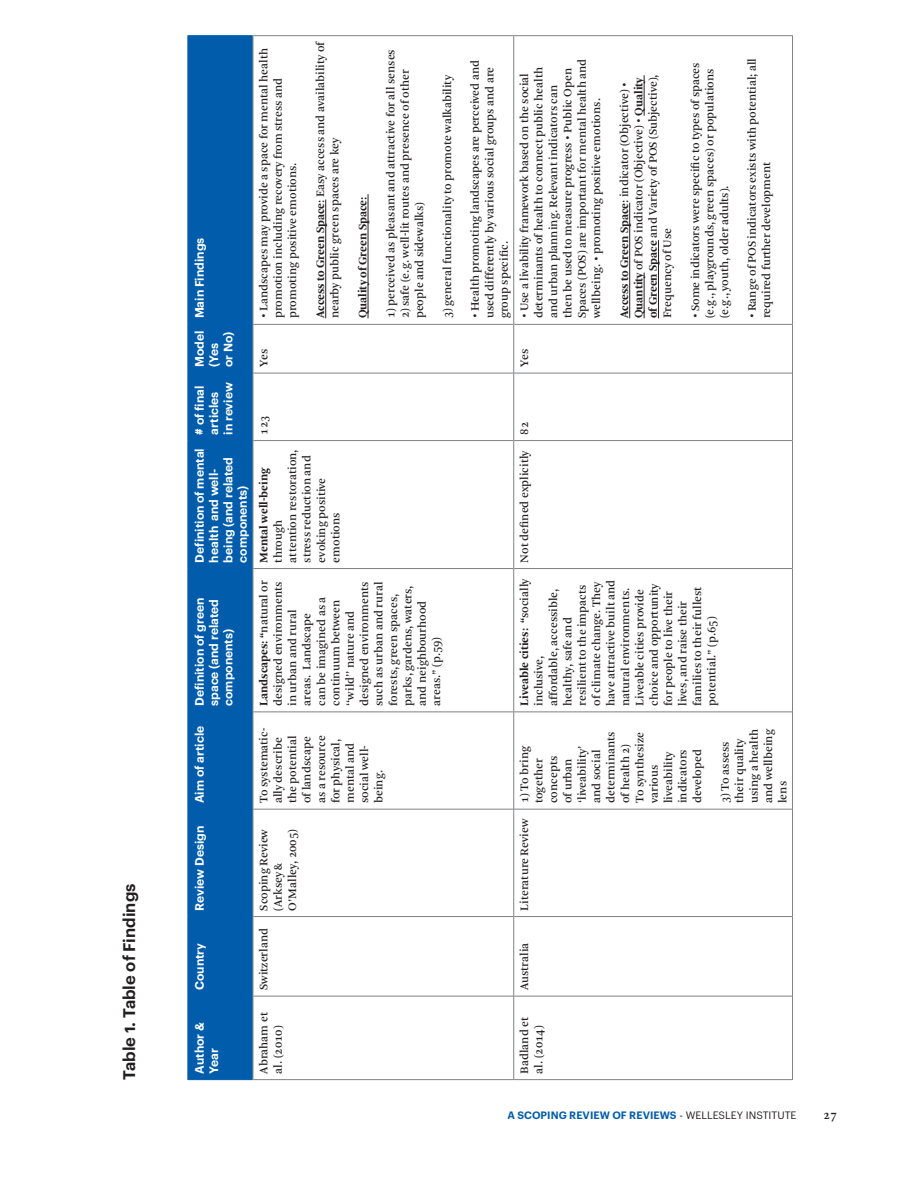
<style>
.page{position:relative;width:918px;height:1188px;background:#fff}
.page>*{position:absolute;margin:0;border:0;box-sizing:border-box;transform-origin:0 0}
.t1{font:600 16.5px "Graphik";color:#231f20}
.t2{font:700 12.3px "Arnhem";color:#231f20}
.t3{font:12px/14.4px "Arnhem";color:#231f20}
.t4{font:600 12px/14.4px "Graphik";color:#fff}
.t5{font:700 12px "Arnhem";color:#231f20}
.t6{font:600 10.5px "Graphik";letter-spacing:.005em;color:#015dab}
.s1{font-weight:700}
.s2{font-weight:400;color:#231f20}
</style>
<div class="page">
<div style="left:189px;top:36px;width:64px;height:1043px;background:#015dab"></div>
<hr style="left:253px;top:1079px;width:260px;height:1px;background:#808285">
<hr style="left:253px;top:996px;width:260px;height:1px;background:#808285">
<hr style="left:253px;top:916px;width:260px;height:1px;background:#808285">
<hr style="left:253px;top:809px;width:260px;height:1px;background:#808285">
<hr style="left:253px;top:711px;width:260px;height:1px;background:#808285">
<hr style="left:253px;top:568px;width:260px;height:1px;background:#808285">
<hr style="left:253px;top:440px;width:260px;height:1px;background:#808285">
<hr style="left:253px;top:373px;width:260px;height:1px;background:#808285">
<hr style="left:253px;top:324px;width:260px;height:1px;background:#808285">
<hr style="left:253px;top:35px;width:260px;height:1px;background:#808285">
<hr style="left:513px;top:996px;width:1px;height:84px;background:#808285">
<hr style="left:514px;top:1079px;width:278px;height:1px;background:#808285">
<hr style="left:513px;top:917px;width:1px;height:79px;background:#808285">
<hr style="left:514px;top:996px;width:278px;height:1px;background:#808285">
<hr style="left:513px;top:809px;width:1px;height:108px;background:#808285">
<hr style="left:514px;top:916px;width:278px;height:1px;background:#808285">
<hr style="left:513px;top:712px;width:1px;height:97px;background:#808285">
<hr style="left:514px;top:809px;width:278px;height:1px;background:#808285">
<hr style="left:513px;top:569px;width:1px;height:143px;background:#808285">
<hr style="left:514px;top:711px;width:278px;height:1px;background:#808285">
<hr style="left:513px;top:441px;width:1px;height:128px;background:#808285">
<hr style="left:514px;top:568px;width:278px;height:1px;background:#808285">
<hr style="left:513px;top:373px;width:1px;height:68px;background:#808285">
<hr style="left:514px;top:440px;width:278px;height:1px;background:#808285">
<hr style="left:513px;top:324px;width:1px;height:49px;background:#808285">
<hr style="left:514px;top:373px;width:278px;height:1px;background:#808285">
<hr style="left:513px;top:35px;width:1px;height:289px;background:#808285">
<hr style="left:514px;top:324px;width:278px;height:1px;background:#808285">
<hr style="left:514px;top:35px;width:278px;height:1px;background:#808285">
<hr style="left:792px;top:996px;width:1px;height:84px;background:#808285">
<hr style="left:792px;top:917px;width:1px;height:79px;background:#808285">
<hr style="left:792px;top:809px;width:1px;height:108px;background:#808285">
<hr style="left:792px;top:712px;width:1px;height:97px;background:#808285">
<hr style="left:792px;top:569px;width:1px;height:143px;background:#808285">
<hr style="left:792px;top:441px;width:1px;height:128px;background:#808285">
<hr style="left:792px;top:373px;width:1px;height:68px;background:#808285">
<hr style="left:792px;top:324px;width:1px;height:49px;background:#808285">
<hr style="left:792px;top:35px;width:1px;height:289px;background:#808285">
<hr style="left:188px;top:996px;width:1px;height:84px;background:#015dab">
<hr style="left:188px;top:1079px;width:65px;height:1px;background:#015dab">
<hr style="left:188px;top:917px;width:1px;height:79px;background:#015dab">
<hr style="left:188px;top:996px;width:65px;height:1px;background:#015dab">
<hr style="left:188px;top:809px;width:1px;height:108px;background:#015dab">
<hr style="left:188px;top:916px;width:65px;height:1px;background:#015dab">
<hr style="left:188px;top:712px;width:1px;height:97px;background:#015dab">
<hr style="left:188px;top:809px;width:65px;height:1px;background:#015dab">
<hr style="left:188px;top:569px;width:1px;height:143px;background:#015dab">
<hr style="left:188px;top:711px;width:65px;height:1px;background:#015dab">
<hr style="left:188px;top:441px;width:1px;height:128px;background:#015dab">
<hr style="left:188px;top:568px;width:65px;height:1px;background:#015dab">
<hr style="left:188px;top:373px;width:1px;height:68px;background:#015dab">
<hr style="left:188px;top:440px;width:65px;height:1px;background:#015dab">
<hr style="left:188px;top:324px;width:1px;height:49px;background:#015dab">
<hr style="left:188px;top:373px;width:65px;height:1px;background:#015dab">
<hr style="left:188px;top:35px;width:1px;height:289px;background:#015dab">
<hr style="left:188px;top:324px;width:65px;height:1px;background:#015dab">
<hr style="left:188px;top:35px;width:65px;height:1px;background:#015dab">
<hr style="left:253px;top:996px;width:1px;height:84px;background:#808285">
<hr style="left:253px;top:917px;width:1px;height:79px;background:#808285">
<hr style="left:253px;top:809px;width:1px;height:108px;background:#808285">
<hr style="left:253px;top:712px;width:1px;height:97px;background:#808285">
<hr style="left:253px;top:569px;width:1px;height:143px;background:#808285">
<hr style="left:253px;top:441px;width:1px;height:128px;background:#808285">
<hr style="left:253px;top:373px;width:1px;height:68px;background:#808285">
<hr style="left:253px;top:324px;width:1px;height:49px;background:#808285">
<hr style="left:253px;top:35px;width:1px;height:289px;background:#808285">
<hr style="left:325px;top:200px;width:1px;height:118px;background:#231f20">
<hr style="left:368px;top:194px;width:1px;height:124px;background:#231f20">
<hr style="left:629px;top:203px;width:1px;height:115px;background:#231f20">
<hr style="left:644px;top:273px;width:1px;height:45px;background:#231f20">
<hr style="left:644px;top:75px;width:1px;height:41px;background:#231f20">
<hr style="left:658px;top:240px;width:1px;height:78px;background:#231f20">
<h1 class="t1" style="left:116px;top:1080px;width:198px;rotate:-90deg">TABLE 1. TABLE OF FINDINGS</h1>
<p class="t4" style="left:191px;top:318px;width:82px;rotate:-90deg">MAIN FINDINGS</p>
<p class="t4" style="left:191px;top:367px;width:38px;rotate:-90deg">MODEL (YES<br>OR NO)</p>
<p class="t4" style="left:191px;top:435px;width:54px;rotate:-90deg"># OF FINAL<br>ARTICLES<br>IN REVIEW</p>
<p class="t4" style="left:191px;top:563px;width:116px;rotate:-90deg">DEFINITION OF MENTAL<br>HEALTH AND WELL-<br>BEING (AND RELATED<br>COMPONENTS)</p>
<p class="t4" style="left:191px;top:706px;width:109px;text-align:justify;rotate:-90deg">DEFINITION OF GREEN SPACE (AND RELATED COMPONENTS)</p>
<p class="t4" style="left:191px;top:803px;width:79px;rotate:-90deg">AIM OF ARTICLE</p>
<p class="t4" style="left:191px;top:911px;width:86px;rotate:-90deg">REVIEW DESIGN</p>
<p class="t4" style="left:191px;top:990px;width:49px;rotate:-90deg">COUNTRY</p>
<p class="t4" style="left:191px;top:1074px;width:53px;rotate:-90deg">AUTHOR &amp;<br>YEAR</p>
<p class="t3" style="left:257px;top:318px;width:272px;rotate:-90deg">• Landscapes may provide a space for mental health promotion including recovery from stress and promoting positive emotions.</p>
<p class="t3" style="left:313px;top:318px;width:279px;rotate:-90deg"><span class="s1">Access to Green Space</span>: Easy access and availability of nearby public green spaces are key</p>
<p class="t3" style="left:257px;top:367px;width:20px;rotate:-90deg">Yes</p>
<p class="t5" style="left:356px;top:318px;width:123px;rotate:-90deg">Quality of Green Space:</p>
<p class="t3" style="left:384px;top:318px;width:271px;rotate:-90deg">1) perceived as pleasant and attractive for all senses</p>
<p class="t3" style="left:398px;top:318px;width:250px;rotate:-90deg">2) safe (e.g. well-lit routes and presence of other people and sidewalks)</p>
<p class="t3" style="left:440px;top:318px;width:245px;rotate:-90deg">3) general functionality to promote walkability</p>
<p class="t3" style="left:257px;top:435px;width:21px;rotate:-90deg">123</p>
<p class="t3" style="left:271px;top:563px;width:115px;rotate:-90deg">through<br>attention restoration, stress reduction and evoking positive emotions</p>
<p class="t5" style="left:257px;top:563px;width:97px;rotate:-90deg">Mental well-being</p>
<p class="t3" style="left:257px;top:706px;width:127px;rotate:-90deg"><span class="s1">Landscapes: “</span>natural or designed environments in urban and rural areas. Landscape<br>can be imagined as a continuum between ‘‘wild’’ nature and designed environments such as urban and rural forests, green spaces, parks, gardens, waters, and neighbourhood areas.” (p.59)</p>
<p class="t3" style="left:257px;top:803px;width:77px;rotate:-90deg">To systematic&shy;ally describe the potential of landscape as a resource for physical, mental and social well&shy;being.</p>
<p class="t3" style="left:257px;top:911px;width:83px;rotate:-90deg">Scoping Review (Arksey &amp;<br>O’Malley, 2005)</p>
<p class="t3" style="left:257px;top:990px;width:64px;rotate:-90deg">Switzerland</p>
<p class="t3" style="left:257px;top:1074px;width:63px;rotate:-90deg">Abraham et al. (2010)</p>
<p class="t3" style="left:468px;top:318px;width:260px;rotate:-90deg">• Health promoting landscapes are perceived and used differently by various social groups and are group specific.</p>
<p class="t3" style="left:517px;top:318px;width:261px;rotate:-90deg">• Use a livability framework based on the social determinants of health to connect public health and urban planning. Relevant indicators can then be used to measure progress • Public Open Spaces (POS) are important for mental health and wellbeing. • promoting positive emotions.</p>
<p class="t3" style="left:517px;top:367px;width:20px;rotate:-90deg">Yes</p>
<p class="t3" style="left:617px;top:318px;width:245px;rotate:-90deg"><span class="s1">Access to Green Space</span>: indicator (Objective) • <span class="s1">Quantity</span> of POS indicator (Objective) • <span class="s1">Quality of Green Space</span> and Variety of POS (Subjective), Frequency of Use</p>
<p class="t3" style="left:688px;top:318px;width:257px;rotate:-90deg">• Some indicators were specific to types of spaces (e.g., playgrounds, green spaces) or populations (e.g., youth, older adults).</p>
<p class="t3" style="left:745px;top:318px;width:262px;rotate:-90deg">• Range of POS indicators exists with potential; all required further development</p>
<p class="t3" style="left:517px;top:435px;width:14px;rotate:-90deg">82</p>
<p class="t3" style="left:517px;top:563px;width:114px;rotate:-90deg">Not defined explicitly</p>
<p class="t3" style="left:517px;top:706px;width:129px;rotate:-90deg"><span class="s1">Liveable cities: “</span>socially inclusive,<br>affordable, accessible, healthy, safe and resilient to the impacts of climate change. They have attractive built and natural environments.<br>Liveable cities provide choice and opportunity for people to live their lives, and raise their families to their fullest potential.” (p.65)</p>
<p class="t3" style="left:517px;top:803px;width:73px;rotate:-90deg">1) To bring together concepts<br>of urban ‘liveability’ and social determinants of health 2)<br>To synthesize various liveability indicators developed</p>
<p class="t3" style="left:718px;top:803px;width:76px;rotate:-90deg">3) To assess their quality using a health and wellbeing lens</p>
<p class="t3" style="left:517px;top:911px;width:93px;rotate:-90deg">Literature Review</p>
<p class="t3" style="left:517px;top:990px;width:49px;rotate:-90deg">Australia</p>
<p class="t3" style="left:517px;top:1074px;width:58px;rotate:-90deg">Badland et al. (2014)</p>
<p class="t6" style="left:507px;top:1108px;width:291px">A SCOPI NG REVI EW OF REVI EWS <span class="s2">- WELLESLEY INSTITUTE</span></p>
<p class="t2" style="left:824px;top:1109px;width:15px">27</p>
</div>
